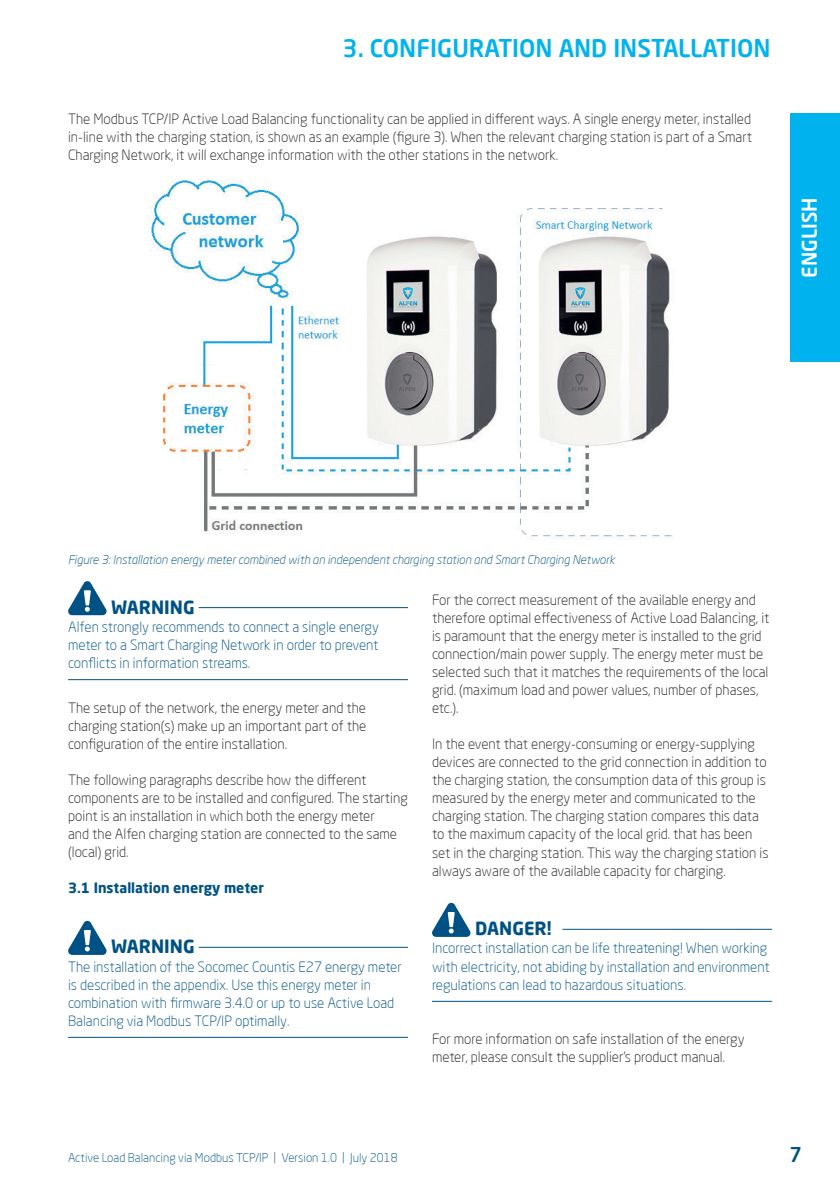
<style>
.page{position:relative;width:840px;height:1191px;background:#fff}
.page>*{position:absolute;margin:0;border:0;box-sizing:border-box;transform-origin:0 0}
.t1{font:500 24px "Neo Sans Pro";color:#00b3ef}
.t2{font:500 20px "Neo Sans Pro";color:#fff}
.t3{font:500 20px "Neo Sans Pro";color:#005285}
.t4{font:700 18px "Neo Sans Pro";color:#005285}
.t5{font:300 14px/18px "Neo Sans Pro";color:#231f20}
.t6{font:300 14px/18px "Neo Sans Pro";color:#005285}
.t7{font:700 14px "Neo Sans Pro";color:#005285}
.t8{font:italic 300 12px "Neo Sans Pro";color:#005285}
.t9{font:300 12px "Neo Sans Pro";color:#005285}
</style>
<div class="page">
<div style="left:789px;top:113px;width:50px;height:248px;background:#00b3ef"></div>
<img style="left:151px;top:180px;width:521px;height:359px">
<hr style="left:198px;top:946px;width:210px;height:1px;background:#005285">
<hr style="left:68px;top:1036px;width:340px;height:1px;background:#005285">
<hr style="left:198px;top:607px;width:210px;height:1px;background:#005285">
<hr style="left:68px;top:679px;width:340px;height:1px;background:#005285">
<svg style="left:68px;top:581px;width:39px;height:34px"></svg>
<svg style="left:68px;top:920px;width:39px;height:35px"></svg>
<hr style="left:562px;top:928px;width:209px;height:1px;background:#005285">
<hr style="left:432px;top:1000px;width:339px;height:1px;background:#005285">
<svg style="left:432px;top:902px;width:39px;height:35px"></svg>
<h1 class="t1" style="left:342px;top:33px;width:429px">3. CONFIGURATION AND INSTALLATION</h1>
<p class="t5" style="left:68px;top:110px;width:685px;text-align:justify">The Modbus TCP/IP Active Load Balancing functionality can be applied in different ways. A single energy meter, installed in-line with the charging station, is shown as an example (figure 3). When the relevant charging station is part of a Smart Charging Network, it will exchange information with the other stations in the network.</p>
<h2 class="t2" style="left:796px;top:278px;width:82px;rotate:-90deg">ENGLISH</h2>
<p class="t8" style="left:68px;top:552px;width:548px">Figure 3: Installation energy meter combined with an independent charging station and Smart Charging Network</p>
<p class="t4" style="left:111px;top:595px;width:85px">WARNING</p>
<p class="t6" style="left:68px;top:617px;width:312px;text-align:justify">Alfen strongly recommends to connect a single energy meter to a Smart Charging Network in order to prevent conflicts in information streams.</p>
<p class="t5" style="left:68px;top:699px;width:299px;text-align:justify">The setup of the network, the energy meter and the charging station(s) make up an important part of the configuration of the entire installation.</p>
<p class="t5" style="left:68px;top:771px;width:341px">The following paragraphs describe how the different components are to be installed and configured. The starting point is an installation in which both the energy meter<br>and the Alfen charging station are connected to the same (local) grid.</p>
<p class="t7" style="left:68px;top:879px;width:197px">3.1 Installation energy meter</p>
<p class="t4" style="left:111px;top:935px;width:85px">WARNING</p>
<p class="t6" style="left:68px;top:957px;width:335px">The installation of the Socomec Countis E27 energy meter is described in the appendix. Use this energy meter in combination with firmware 3.4.0 or up to use Active Load Balancing via Modbus TCP/IP optimally.</p>
<p class="t5" style="left:432px;top:591px;width:339px">For the correct measurement of the available energy and therefore optimal effectiveness of Active Load Balancing, it is paramount that the energy meter is installed to the grid connection/main power supply. The energy meter must be selected such that it matches the requirements of the local grid. (maximum load and power values, number of phases, etc.).</p>
<p class="t5" style="left:432px;top:735px;width:338px">In the event that energy-consuming or energy-supplying devices are connected to the grid connection in addition to the charging station, the consumption data of this group is measured by the energy meter and communicated to the charging station. The charging station compares this data to the maximum capacity of the local grid. that has been set in the charging station. This way the charging station is always aware of the available capacity for charging.</p>
<p class="t4" style="left:475px;top:917px;width:78px">DANGER!</p>
<p class="t6" style="left:432px;top:939px;width:339px">Incorrect installation can be life threatening! When working with electricity, not abiding by installation and environment regulations can lead to hazardous situations.</p>
<p class="t5" style="left:432px;top:1029px;width:314px">For more information on safe installation of the energy meter, please consult the supplier's product manual.</p>
<p class="t9" style="left:68px;top:1149px;width:331px">Active Load Balancing via Modbus TCP/IP | Version 1.0 | July 2018</p>
<h2 class="t3" style="left:788px;top:1141px;width:14px">7</h2>
</div>
